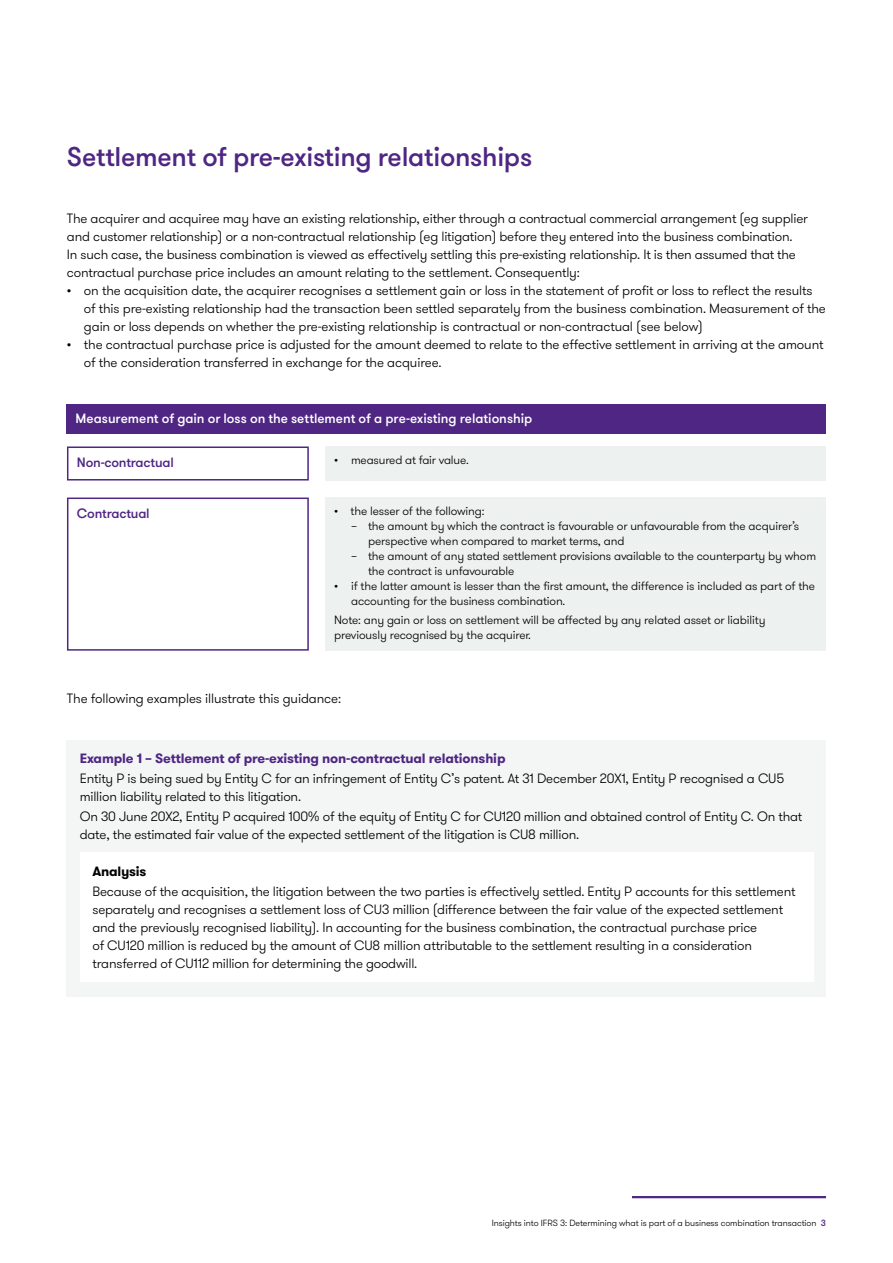
<style>
.page{position:relative;width:893px;height:1263px;background:#fff}
.page>*{position:absolute;margin:0;border:0;box-sizing:border-box;transform-origin:0 0}
.t1{font:500 27px "GT Walsheim Pro";letter-spacing:-.01em;color:#4f2683}
.t2{font:300 13.5px/18px "GT Walsheim Pro";letter-spacing:-.015em;color:#000}
.t3{font:500 13.5px "GT Walsheim Pro";color:#fff}
.t4{font:700 13.5px "GT Walsheim Pro";letter-spacing:-.01em;color:#4f2683}
.t5{font:500 13.5px "GT Walsheim Pro";letter-spacing:-.015em;color:#4f2683}
.t6{font:700 13.5px "GT Walsheim Pro";letter-spacing:-.015em;color:#000}
.t7{font:300 12px/15px "GT Walsheim Pro";letter-spacing:-.01em;color:#000}
.t8{font:300 9px "GT Walsheim Pro";letter-spacing:-.01em;color:#000}
.s1{font-weight:500;color:#4f2683}
</style>
<div class="page">
<hr style="left:632px;top:1196px;width:194px;height:2px;background:#4f2683">
<div style="left:67px;top:404px;width:759px;height:30px;background:#4f2683"></div>
<div style="left:326px;top:446px;width:500px;height:34px;background:#edf1f0"></div>
<div style="left:326px;top:497px;width:500px;height:154px;background:#edf1f0"></div>
<div style="left:67px;top:446px;width:242px;height:34px;border:2px solid #4f2683"></div>
<div style="left:67px;top:497px;width:242px;height:154px;border:2px solid #4f2683"></div>
<div style="left:67px;top:740px;width:759px;height:256px;background:#f3f6f5"></div>
<div style="left:80px;top:853px;width:733px;height:129px;background:#fff"></div>
<h1 class="t1" style="left:67px;top:140px;width:467px">Settlement of pre-existing relationships</h1>
<p class="t2" style="left:67px;top:210px;width:742px">The acquirer and acquiree may have an existing relationship, either through a contractual commercial arrangement (eg supplier and customer relationship) or a non-contractual relationship (eg litigation) before they entered into the business combination.<br>In such case, the business combination is viewed as effectively settling this pre-existing relationship. It is then assumed that the contractual purchase price includes an amount relating to the settlement. Consequently:</p>
<p class="t2" style="left:84px;top:282px;width:743px;text-indent:-17px">• on the acquisition date, the acquirer recognises a settlement gain or loss in the statement of profit or loss to reflect the results of this pre-existing relationship had the transaction been settled separately from the business combination. Measurement of the gain or loss depends on whether the pre-existing relationship is contractual or non-contractual (see below)</p>
<p class="t2" style="left:84px;top:336px;width:741px;text-indent:-17px">• the contractual purchase price is adjusted for the amount deemed to relate to the effective settlement in arriving at the amount of the consideration transferred in exchange for the acquiree.</p>
<p class="t3" style="left:75px;top:409px;width:458px">Measurement of gain or loss on the settlement of a pre-existing relationship</p>
<p class="t7" style="left:334px;top:453px;width:136px">• measured at fair value.</p>
<p class="t5" style="left:77px;top:453px;width:98px">Non-contractual</p>
<p class="t5" style="left:77px;top:504px;width:74px">Contractual</p>
<p class="t7" style="left:334px;top:504px;width:152px">• the lesser of the following:</p>
<p class="t7" style="left:368px;top:519px;width:433px;text-indent:-17px">– the amount by which the contract is favourable or unfavourable from the acquirer’s perspective when compared to market terms, and</p>
<p class="t7" style="left:368px;top:549px;width:450px;text-indent:-17px">– the amount of any stated settlement provisions available to the counterparty by whom the contract is unfavourable</p>
<p class="t7" style="left:351px;top:579px;width:465px;text-indent:-17px">• if the latter amount is lesser than the first amount, the difference is included as part of the accounting for the business combination.</p>
<p class="t7" style="left:334px;top:613px;width:433px">Note: any gain or loss on settlement will be affected by any related asset or liability previously recognised by the acquirer.</p>
<p class="t2" style="left:67px;top:690px;width:276px">The following examples illustrate this guidance:</p>
<p class="t4" style="left:80px;top:749px;width:427px">Example 1 – Settlement of pre-existing non-contractual relationship</p>
<p class="t2" style="left:80px;top:769px;width:706px">Entity P is being sued by Entity C for an infringement of Entity C’s patent. At 31 December 20X1, Entity P recognised a CU5 million liability related to this litigation.</p>
<p class="t2" style="left:80px;top:808px;width:724px">On 30 June 20X2, Entity P acquired 100% of the equity of Entity C for CU120 million and obtained control of Entity C. On that date, the estimated fair value of the expected settlement of the litigation is CU8 million.</p>
<p class="t6" style="left:92px;top:862px;width:55px">Analysis</p>
<p class="t2" style="left:92px;top:882px;width:704px">Because of the acquisition, the litigation between the two parties is effectively settled. Entity P accounts for this settlement separately and recognises a settlement loss of CU3 million (difference between the fair value of the expected settlement and the previously recognised liability). In accounting for the business combination, the contractual purchase price<br>of CU120 million is reduced by the amount of CU8 million attributable to the settlement resulting in a consideration transferred of CU112 million for determining the goodwill.</p>
<p class="t8" style="left:492px;top:1217px;width:336px">Insights into IFRS 3: Determining what is part of a business combination transaction <span class="s1">3</span></p>
</div>
